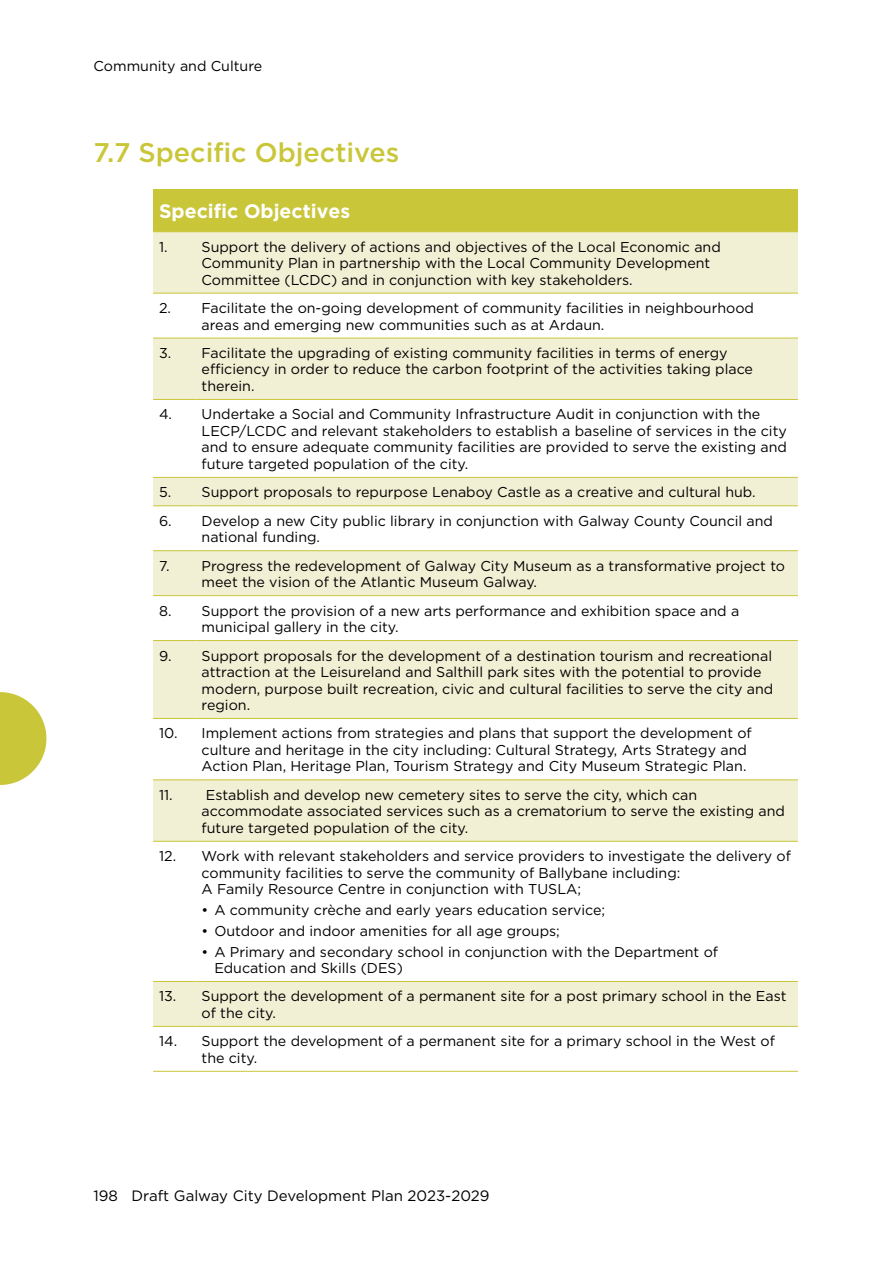
<style>
.page{position:relative;width:893px;height:1263px;background:#fff}
.page>*{position:absolute;margin:0;border:0;box-sizing:border-box;transform-origin:0 0}
.t1{font:500 27px "Gotham";color:#c9c63a}
.t2{font:700 19.5px "Gotham";color:#fff}
.t3{font:15px "Gotham";color:#000}
.t4{font:14.25px/16.5px "Gotham";color:#000}
</style>
<div class="page">
<svg style="left:0;top:692px;width:46px;height:93px"></svg>
<div style="left:153px;top:189px;width:645px;height:43px;background:#c9c63a"></div>
<svg style="left:153px;top:232px;width:645px;height:794px"></svg>
<hr style="left:153px;top:293px;width:43px;height:1px;background:#c9c63a">
<hr style="left:196px;top:293px;width:602px;height:1px;background:#c9c63a">
<hr style="left:153px;top:338px;width:43px;height:1px;background:#c9c63a">
<hr style="left:196px;top:338px;width:602px;height:1px;background:#c9c63a">
<hr style="left:153px;top:399px;width:43px;height:1px;background:#c9c63a">
<hr style="left:196px;top:399px;width:602px;height:1px;background:#c9c63a">
<hr style="left:153px;top:477px;width:43px;height:1px;background:#c9c63a">
<hr style="left:196px;top:477px;width:602px;height:1px;background:#c9c63a">
<hr style="left:153px;top:505px;width:43px;height:1px;background:#c9c63a">
<hr style="left:196px;top:505px;width:602px;height:1px;background:#c9c63a">
<hr style="left:153px;top:550px;width:43px;height:1px;background:#c9c63a">
<hr style="left:196px;top:550px;width:602px;height:1px;background:#c9c63a">
<hr style="left:153px;top:595px;width:43px;height:1px;background:#c9c63a">
<hr style="left:196px;top:595px;width:602px;height:1px;background:#c9c63a">
<hr style="left:153px;top:640px;width:43px;height:1px;background:#c9c63a">
<hr style="left:196px;top:640px;width:602px;height:1px;background:#c9c63a">
<hr style="left:153px;top:718px;width:43px;height:1px;background:#c9c63a">
<hr style="left:196px;top:718px;width:602px;height:1px;background:#c9c63a">
<hr style="left:153px;top:779px;width:43px;height:1px;background:#c9c63a">
<hr style="left:196px;top:779px;width:602px;height:1px;background:#c9c63a">
<hr style="left:153px;top:841px;width:43px;height:1px;background:#c9c63a">
<hr style="left:196px;top:841px;width:602px;height:1px;background:#c9c63a">
<hr style="left:153px;top:981px;width:43px;height:1px;background:#c9c63a">
<hr style="left:196px;top:981px;width:602px;height:1px;background:#c9c63a">
<hr style="left:153px;top:1026px;width:43px;height:1px;background:#c9c63a">
<hr style="left:196px;top:1026px;width:602px;height:1px;background:#c9c63a">
<hr style="left:153px;top:1071px;width:43px;height:1px;background:#c9c63a">
<hr style="left:196px;top:1071px;width:602px;height:1px;background:#c9c63a">
<hr style="left:892px;top:0;width:1px;height:1263px;background:#a68932">
<p class="t4" style="left:94px;top:57px;width:170px">Community and Culture</p>
<h1 class="t1" style="left:94px;top:135px;width:307px">7.7 Specific Objectives</h1>
<h2 class="t2" style="left:159px;top:199px;width:193px">Specific Objectives</h2>
<p class="t4" style="left:202px;top:238px;width:521px;text-indent:-43px">1. Support the delivery of actions and objectives of the Local Economic and<br>Community Plan in partnership with the Local Community Development<br>Committee (LCDC) and in conjunction with key stakeholders.</p>
<p class="t4" style="left:202px;top:299px;width:554px;text-indent:-43px">2. Facilitate the on-going development of community facilities in neighbourhood areas and emerging new communities such as at Ardaun.</p>
<p class="t4" style="left:202px;top:344px;width:553px;text-indent:-43px">3. Facilitate the upgrading of existing community facilities in terms of energy efficiency in order to reduce the carbon footprint of the activities taking place therein.</p>
<p class="t4" style="left:202px;top:406px;width:587px;text-indent:-43px">4. Undertake a Social and Community Infrastructure Audit in conjunction with the LECP/LCDC and relevant stakeholders to establish a baseline of services in the city and to ensure adequate community facilities are provided to serve the existing and future targeted population of the city.</p>
<p class="t4" style="left:159px;top:484px;width:598px">5. Support proposals to repurpose Lenaboy Castle as a creative and cultural hub.</p>
<p class="t4" style="left:202px;top:512px;width:573px;text-indent:-43px">6. Develop a new City public library in conjunction with Galway County Council and national funding.</p>
<p class="t4" style="left:202px;top:557px;width:585px;text-indent:-43px">7. Progress the redevelopment of Galway City Museum as a transformative project to meet the vision of the Atlantic Museum Galway.</p>
<p class="t4" style="left:202px;top:602px;width:539px;text-indent:-43px">8. Support the provision of a new arts performance and exhibition space and a municipal gallery in the city.</p>
<p class="t4" style="left:202px;top:647px;width:573px;text-indent:-43px">9. Support proposals for the development of a destination tourism and recreational attraction at the Leisureland and Salthill park sites with the potential to provide modern, purpose built recreation, civic and cultural facilities to serve the city and region.</p>
<p class="t4" style="left:202px;top:725px;width:552px;text-indent:-43px">10. Implement actions from strategies and plans that support the development of culture and heritage in the city including: Cultural Strategy, Arts Strategy and<br>Action Plan, Heritage Plan, Tourism Strategy and City Museum Strategic Plan.</p>
<p class="t4" style="left:202px;top:786px;width:585px;text-indent:-43px">11. Establish and develop new cemetery sites to serve the city, which can accommodate associated services such as a crematorium to serve the existing and future targeted population of the city.</p>
<p class="t4" style="left:202px;top:848px;width:591px;text-indent:-43px">12. Work with relevant stakeholders and service providers to investigate the delivery of community facilities to serve the community of Ballybane including:<br>A Family Resource Centre in conjunction with TUSLA;</p>
<p class="t4" style="left:202px;top:901px;width:405px">• A community crèche and early years education service;</p>
<p class="t4" style="left:202px;top:922px;width:360px">• Outdoor and indoor amenities for all age groups;</p>
<p class="t4" style="left:214px;top:943px;width:505px;text-indent:-13px">• A Primary and secondary school in conjunction with the Department of<br>Education and Skills (DES)</p>
<p class="t4" style="left:202px;top:988px;width:586px;text-indent:-43px">13. Support the development of a permanent site for a post primary school in the East of the city.</p>
<p class="t4" style="left:202px;top:1033px;width:575px;text-indent:-43px">14. Support the development of a permanent site for a primary school in the West of the city.</p>
<p class="t3" style="left:94px;top:1186px;width:398px">198 Draft Galway City Development Plan 2023-2029</p>
</div>
